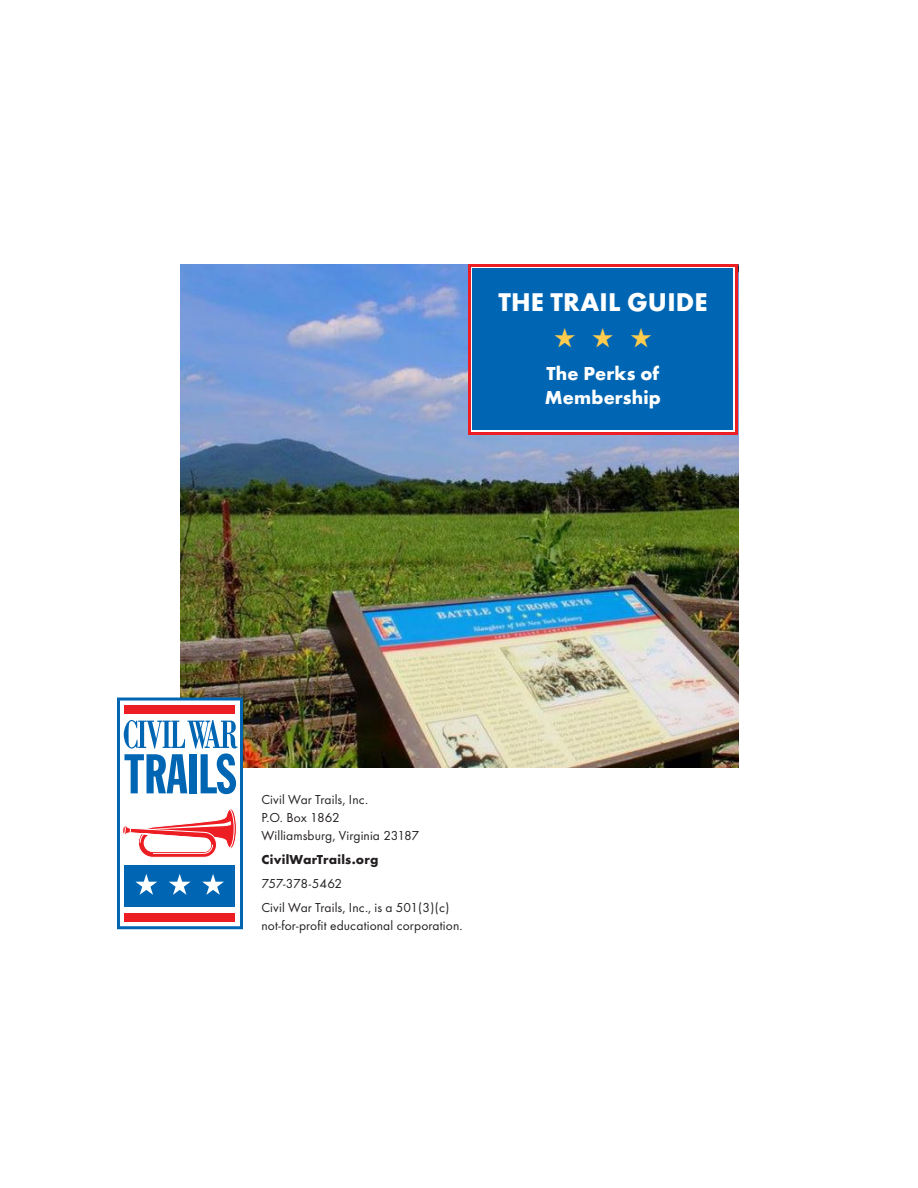
<style>
.page{position:relative;width:918px;height:1188px;background:#fff}
.page>*{position:absolute;margin:0;border:0;box-sizing:border-box;transform-origin:0 0}
.t1{font:27px "Zapf Dingbats ITC";color:#ffcc4e}
.t2{font:700 26.7px "Futura T";letter-spacing:.005em;color:#fff}
.t3{font:700 19.5px/24px "Futura T";letter-spacing:.01em;color:#fff}
.t4{font:13.5px/18px "Futura T";letter-spacing:.01em;color:#231f20}
.t5{font:700 13.5px "Futura T";letter-spacing:.02em;color:#231f20}
</style>
<div class="page">
<img style="left:180px;top:264px;width:558px;height:504px">
<svg style="left:117px;top:696px;width:127px;height:234px"></svg>
<div style="left:468px;top:264px;width:270px;height:171px;background:#fff;border:3px solid #ed1d24"></div>
<div style="left:472px;top:268px;width:262px;height:162px;background:#0066b3"></div>
<h2 class="t2" style="left:498px;top:286px;width:211px">THE TRAIL GUIDE</h2>
<h1 class="t1" style="left:554px;top:325px;width:100px">★★★</h1>
<h3 class="t3" style="left:545px;top:361px;width:118px">The Perks of<br>Membership</h3>
<p class="t4" style="left:261px;top:790px;width:159px">Civil War Trails, Inc.<br>P.O. Box 1862<br>Williamsburg, Virginia 23187</p>
<p class="t5" style="left:261px;top:852px;width:119px">CivilWarTrails.org</p>
<p class="t4" style="left:261px;top:871px;width:190px;line-height:24px">757-378-5462<br>Civil War Trails, Inc., is a 501(3)(c)</p>
<p class="t4" style="left:261px;top:916px;width:203px">not-for-profit educational corporation.</p>
</div>
